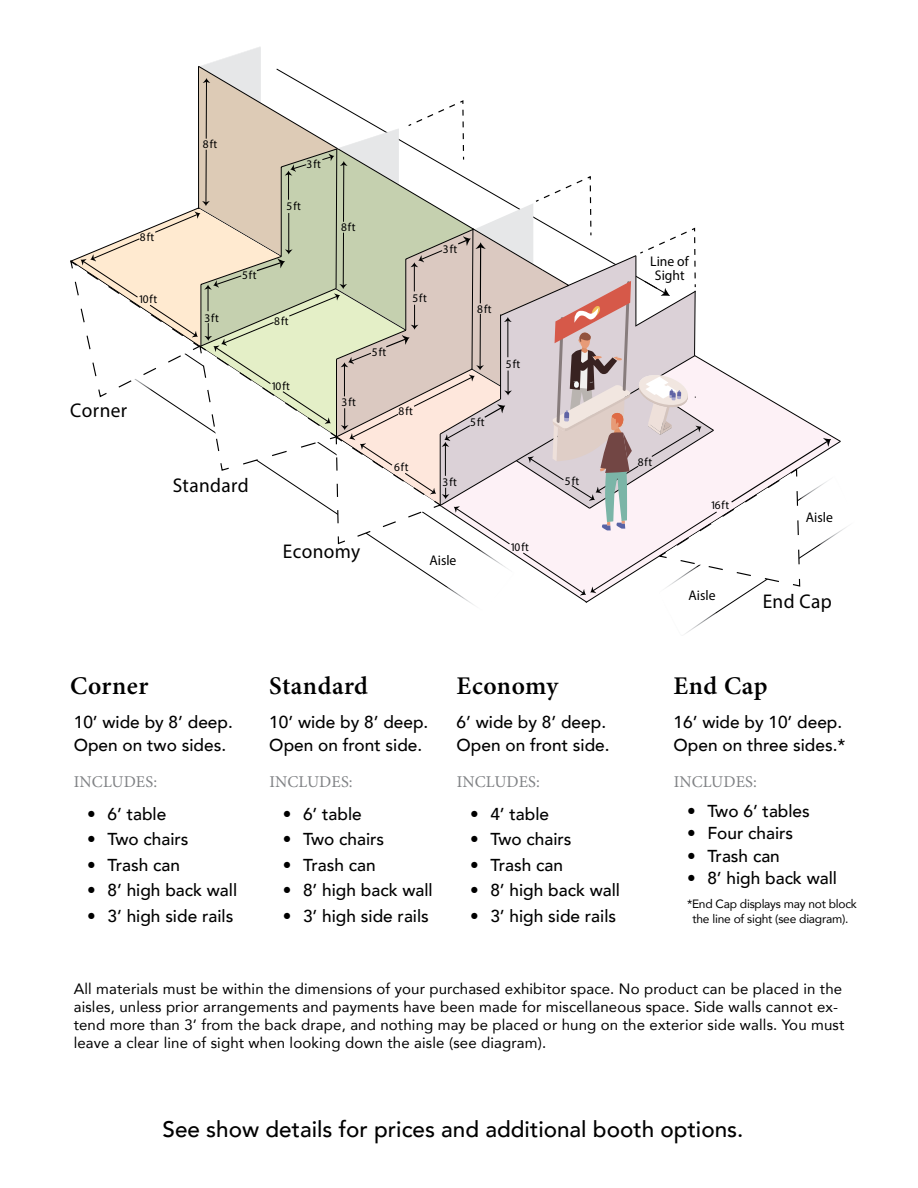
<style>
.page{position:relative;width:918px;height:1188px;background:#fff}
.page>*{position:absolute;margin:0;border:0;box-sizing:border-box;transform-origin:0 0}
.t1{font:600 25.5px "Minion Pro";letter-spacing:.02em;color:#000}
.t2{font:500 22.5px "Avenir";color:#000}
.t3{font:19.95px "Myriad Pro";letter-spacing:.02em;color:#000}
.t4{font:500 17.25px/22.5px "Avenir";color:#000}
.t5{font:16.5px "Minion Pro";letter-spacing:.01em;color:#808285}
.t6{font:15px/18px "Avenir";letter-spacing:.01em;color:#000}
.t7{font:14.1px/13.4px "Myriad Pro";color:#000;text-align:center}
.t8{font:12px/15px "Avenir";letter-spacing:-.02em;color:#000;text-align:center}
.t9{font:11.7px "Myriad Pro";letter-spacing:.04em;color:#000}
</style>
<div class="page">
<svg style="left:70px;top:47px;width:776px;height:587px"></svg>
<p class="t9" style="left:140px;top:230px;width:16px">8 ft</p>
<p class="t9" style="left:138px;top:292px;width:20px">10ft</p>
<p class="t3" style="left:70px;top:398px;width:59px">Corner</p>
<p class="t9" style="left:203px;top:137px;width:16px">8 ft</p>
<p class="t9" style="left:307px;top:157px;width:16px">3 ft</p>
<p class="t9" style="left:287px;top:199px;width:16px">5 ft</p>
<p class="t9" style="left:204px;top:311px;width:16px">3 ft</p>
<p class="t9" style="left:242px;top:268px;width:16px">5 ft</p>
<p class="t9" style="left:274px;top:314px;width:16px">8 ft</p>
<p class="t9" style="left:271px;top:379px;width:20px">10ft</p>
<p class="t3" style="left:173px;top:473px;width:78px">Standard</p>
<p class="t9" style="left:341px;top:220px;width:16px">8 ft</p>
<p class="t9" style="left:342px;top:395px;width:16px">3 ft</p>
<p class="t9" style="left:372px;top:345px;width:16px">5 ft</p>
<p class="t9" style="left:412px;top:291px;width:16px">5 ft</p>
<p class="t9" style="left:399px;top:404px;width:16px">8 ft</p>
<p class="t9" style="left:394px;top:460px;width:16px">6 ft</p>
<p class="t9" style="left:443px;top:242px;width:16px">3 ft</p>
<p class="t9" style="left:477px;top:302px;width:16px">8 ft</p>
<p class="t9" style="left:506px;top:357px;width:16px">5 ft</p>
<p class="t9" style="left:470px;top:415px;width:16px">5 ft</p>
<p class="t9" style="left:443px;top:475px;width:16px">3 ft</p>
<p class="t3" style="left:283px;top:539px;width:79px">Economy</p>
<p class="t7" style="left:429px;top:553px;width:29px">Aisle</p>
<p class="t9" style="left:510px;top:540px;width:20px">10ft</p>
<p class="t9" style="left:565px;top:474px;width:16px">5 ft</p>
<p class="t7" style="left:650px;top:255px;width:40px">Line of<br>Sight</p>
<p class="t9" style="left:638px;top:454px;width:16px">8 ft</p>
<p class="t9" style="left:710px;top:498px;width:20px">16ft</p>
<p class="t7" style="left:689px;top:589px;width:29px">Aisle</p>
<p class="t7" style="left:806px;top:510px;width:29px">Aisle</p>
<p class="t3" style="left:763px;top:589px;width:71px">End Cap</p>
<h1 class="t1" style="left:70px;top:668px;width:80px">Corner</h1>
<h1 class="t1" style="left:269px;top:668px;width:100px">Standard</h1>
<p class="t4" style="left:74px;top:710px;width:161px">10’ wide by 8’ deep.<br>Open on two sides.</p>
<p class="t5" style="left:74px;top:770px;width:85px">INCLUDES:</p>
<p class="t4" style="left:87px;top:802px;width:81px">• 6’ table</p>
<p class="t4" style="left:87px;top:827px;width:103px">• Two chairs</p>
<p class="t4" style="left:87px;top:853px;width:94px">• Trash can</p>
<p class="t4" style="left:87px;top:878px;width:151px">• 8’ high back wall</p>
<p class="t4" style="left:87px;top:904px;width:148px">• 3’ high side rails</p>
<p class="t4" style="left:269px;top:710px;width:161px">10’ wide by 8’ deep.<br>Open on front side.</p>
<p class="t5" style="left:269px;top:770px;width:85px">INCLUDES:</p>
<p class="t4" style="left:283px;top:802px;width:81px">• 6’ table</p>
<p class="t4" style="left:283px;top:827px;width:103px">• Two chairs</p>
<p class="t4" style="left:283px;top:853px;width:94px">• Trash can</p>
<p class="t4" style="left:283px;top:878px;width:151px">• 8’ high back wall</p>
<p class="t4" style="left:283px;top:904px;width:148px">• 3’ high side rails</p>
<h1 class="t1" style="left:457px;top:668px;width:103px">Economy</h1>
<p class="t4" style="left:457px;top:710px;width:155px">6’ wide by 8’ deep.<br>Open on front side.</p>
<p class="t5" style="left:457px;top:770px;width:85px">INCLUDES:</p>
<p class="t4" style="left:470px;top:802px;width:81px">• 4’ table</p>
<p class="t4" style="left:470px;top:827px;width:103px">• Two chairs</p>
<p class="t4" style="left:470px;top:853px;width:94px">• Trash can</p>
<p class="t4" style="left:470px;top:878px;width:151px">• 8’ high back wall</p>
<p class="t4" style="left:470px;top:904px;width:148px">• 3’ high side rails</p>
<h1 class="t1" style="left:674px;top:668px;width:95px">End Cap</h1>
<p class="t4" style="left:674px;top:710px;width:173px">16’ wide by 10’ deep.<br>Open on three sides.*</p>
<p class="t5" style="left:674px;top:770px;width:85px">INCLUDES:</p>
<p class="t4" style="left:687px;top:799px;width:124px">• Two 6’ tables</p>
<p class="t4" style="left:687px;top:821px;width:108px">• Four chairs</p>
<p class="t4" style="left:687px;top:844px;width:94px">• Trash can</p>
<p class="t4" style="left:687px;top:866px;width:151px">• 8’ high back wall</p>
<p class="t8" style="left:687px;top:896px;width:171px">*End Cap displays may not block the line of sight (see diagram).</p>
<p class="t6" style="left:74px;top:979px;width:772px">All materials must be within the dimensions of your purchased exhibitor space. No product can be placed in the aisles, unless prior arrangements and payments have been made for miscellaneous space. Side walls cannot ex&shy;tend more than 3’ from the back drape, and nothing may be placed or hung on the exterior side walls. You must leave a clear line of sight when looking down the aisle (see diagram).</p>
<h2 class="t2" style="left:162px;top:1109px;width:583px">See show details for prices and additional booth options.</h2>
</div>
